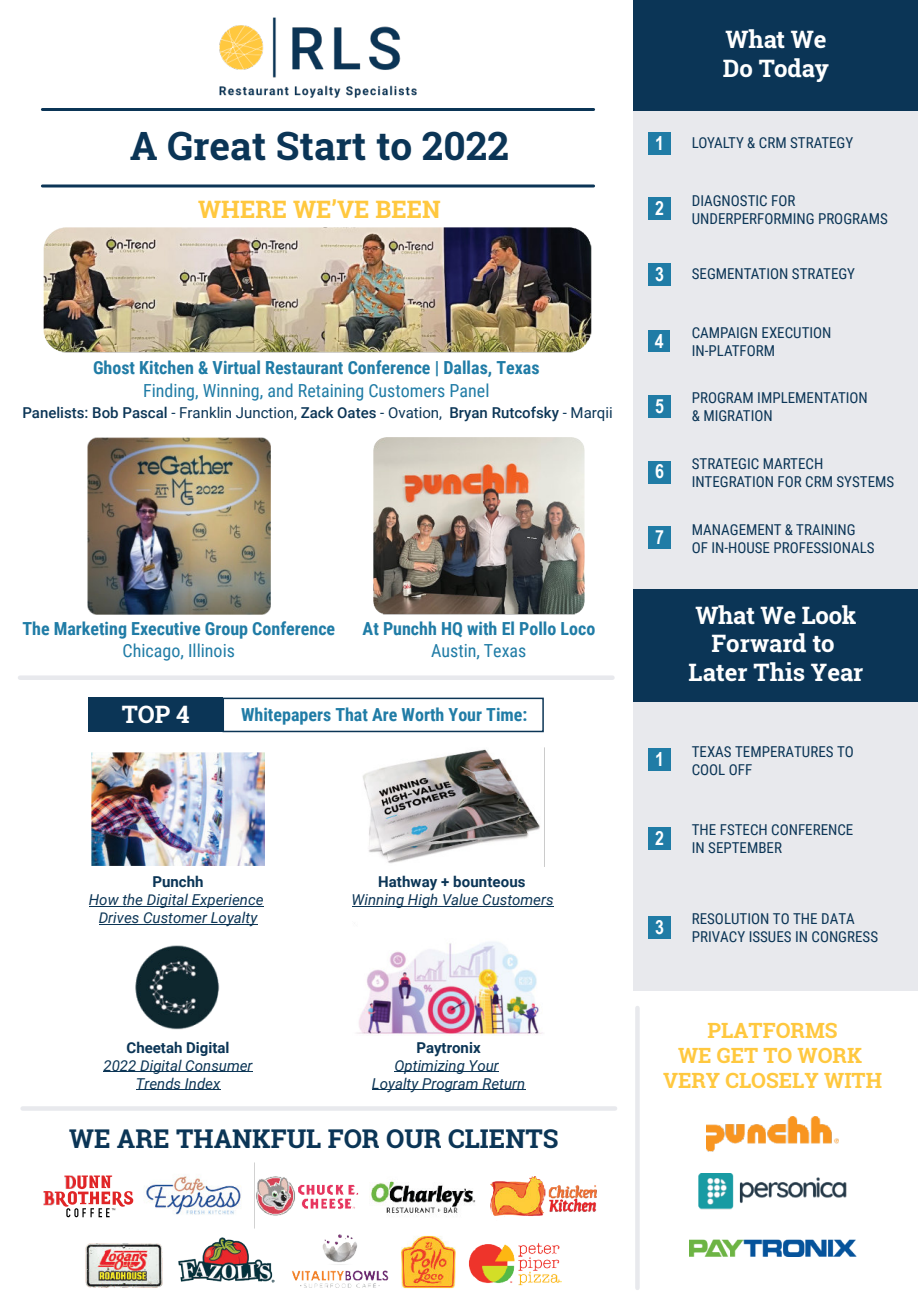
<style>
.page{position:relative;width:918px;height:1314px;background:#fff}
.page>*{position:absolute;margin:0;border:0;box-sizing:border-box;transform-origin:0 0}
.t1{font:700 39px "Roboto Slab";color:#0b3556}
.t2{font:700 25.8px "Roboto Slab";color:#0b3556}
.t3{font:700 24px/28.8px "Roboto Slab";color:#fff}
.t4{font:700 24px "Roboto Slab";color:#ffc83f}
.t5{font:700 21px/25.2px "Roboto Slab";color:#ffc83f;text-align:center}
.t6{font:700 19.5px "Arial Narrow";color:#fff}
.t7{font:700 18px "Roboto Condensed";color:#207ca6}
.t8{font:18px "Roboto Condensed";color:#207ca6}
.t9{font:15px/18px "Roboto Condensed";color:#0b3556}
.t10{font:italic 15px/18px "Roboto";color:#0c3555;text-align:center}
.t11{font:500 15px "Roboto";color:#0b3556}
.t12{font:700 15px "Roboto";color:#0b3556}
.s1{font-weight:400}
</style>
<div class="page">
<div style="left:634px;top:0;width:284px;height:991px;background:#e8e9ed"></div>
<div style="left:634px;top:0;width:284px;height:111px;background:#0b3556"></div>
<hr style="left:42px;top:108px;width:552px;height:3px;background:#0b3556">
<svg style="left:42px;top:184px;width:552px;height:4px;background:#476780"></svg>
<div style="left:634px;top:589px;width:284px;height:113px;background:#0b3556"></div>
<div style="left:648px;top:132px;width:23px;height:22px;background:#207ca6"></div>
<div style="left:648px;top:198px;width:23px;height:22px;background:#207ca6"></div>
<div style="left:648px;top:264px;width:23px;height:22px;background:#207ca6"></div>
<div style="left:648px;top:330px;width:22px;height:22px;background:#207ca6"></div>
<div style="left:648px;top:395px;width:23px;height:22px;background:#207ca6"></div>
<div style="left:648px;top:461px;width:23px;height:22px;background:#207ca6"></div>
<div style="left:648px;top:526px;width:23px;height:23px;background:#207ca6"></div>
<div style="left:648px;top:748px;width:23px;height:22px;background:#207ca6"></div>
<div style="left:648px;top:827px;width:23px;height:23px;background:#207ca6"></div>
<div style="left:648px;top:916px;width:23px;height:22px;background:#207ca6"></div>
<img style="left:698px;top:1173px;width:149px;height:36px">
<img style="left:689px;top:1239px;width:167px;height:18px">
<img style="left:707px;top:1117px;width:132px;height:34px">
<div style="left:635px;top:1008px;width:5px;height:280px;background:#e8e9ed"></div>
<div style="left:20px;top:675px;width:593px;height:5px;background:#e8e9ed"></div>
<div style="left:23px;top:1106px;width:592px;height:5px;background:#e8e9ed"></div>
<img style="left:133px;top:1162px;width:122px;height:66px">
<img style="left:292px;top:1234px;width:97px;height:54px">
<img style="left:490px;top:1176px;width:107px;height:40px">
<img style="left:402px;top:1236px;width:53px;height:52px">
<img style="left:468px;top:1243px;width:94px;height:43px">
<img style="left:369px;top:1180px;width:107px;height:35px">
<img style="left:256px;top:1176px;width:102px;height:40px">
<svg style="left:43px;top:1176px;width:90px;height:41px"></svg>
<img style="left:178px;top:1238px;width:96px;height:45px">
<img style="left:86px;top:1244px;width:76px;height:44px">
<img style="left:92px;top:752px;width:172px;height:113px">
<img style="left:357px;top:942px;width:186px;height:93px">
<div style="left:89px;top:698px;width:134px;height:34px;background:#0b3556"></div>
<div style="left:223px;top:698px;width:321px;height:34px;border:2px solid #0b3556"></div>
<hr style="left:89px;top:906px;width:175px;height:1px;background:#0c3555">
<hr style="left:99px;top:924px;width:158px;height:1px;background:#0c3555">
<hr style="left:395px;top:1072px;width:104px;height:1px;background:#0c3555">
<hr style="left:372px;top:1090px;width:153px;height:1px;background:#0c3555">
<hr style="left:352px;top:906px;width:202px;height:1px;background:#0c3555">
<hr style="left:103px;top:1072px;width:150px;height:1px;background:#0c3555">
<hr style="left:136px;top:1090px;width:84px;height:1px;background:#0c3555">
<img style="left:87px;top:437px;width:183px;height:178px">
<img style="left:373px;top:438px;width:212px;height:176px">
<img style="left:136px;top:946px;width:84px;height:84px">
<img style="left:43px;top:227px;width:548px;height:125px">
<img style="left:363px;top:747px;width:182px;height:120px">
<img style="left:219px;top:18px;width:198px;height:79px">
<h1 class="t1" style="left:130px;top:119px;width:381px">A Great Start to 2022</h1>
<h3 class="t4" style="left:198px;top:193px;width:244px">WHERE WE’VE BEEN</h3>
<p class="t7" style="left:93px;top:360px;width:448px">Ghost Kitchen &amp; Virtual Restaurant Conference | Dallas, Texas</p>
<p class="t8" style="left:143px;top:383px;width:348px">Finding, Winning, and Retaining Customers Panel</p>
<p class="t11" style="left:22px;top:407px;width:592px">Panelists: Bob Pascal <span class="s1">- Franklin Junction,</span> Zack Oates <span class="s1">- Ovation,</span> Bryan Rutcofsky <span class="s1">- Marqii</span></p>
<p class="t7" style="left:22px;top:622px;width:314px">The Marketing Executive Group Conference</p>
<p class="t8" style="left:123px;top:644px;width:114px">Chicago, Illinois</p>
<p class="t7" style="left:363px;top:622px;width:234px">At Punchh HQ with El Pollo Loco</p>
<p class="t8" style="left:431px;top:644px;width:97px">Austin, Texas</p>
<h3 class="t3" style="left:122px;top:699px;width:69px">TOP 4</h3>
<p class="t7" style="left:241px;top:707px;width:288px">Whitepapers That Are Worth Your Time:</p>
<p class="t12" style="left:152px;top:876px;width:53px">Punchh</p>
<p class="t10" style="left:89px;top:892px;width:176px">How the Digital Experience<br>Drives Customer Loyalty</p>
<p class="t12" style="left:127px;top:1041px;width:105px">Cheetah Digital</p>
<p class="t10" style="left:103px;top:1058px;width:151px">2022 Digital Consumer<br>Trends Index</p>
<p class="t12" style="left:378px;top:876px;width:149px">Hathway + bounteous</p>
<p class="t10" style="left:352px;top:892px;width:203px">Winning High Value Customers</p>
<p class="t12" style="left:416px;top:1041px;width:66px">Paytronix</p>
<p class="t10" style="left:372px;top:1058px;width:155px">Optimizing Your<br>Loyalty Program Return</p>
<h2 class="t2" style="left:69px;top:1121px;width:491px">WE ARE THANKFUL FOR OUR CLIENTS</h2>
<h3 class="t6" style="left:655px;top:136px;width:10px">1</h3>
<h3 class="t6" style="left:655px;top:201px;width:10px">2</h3>
<h3 class="t6" style="left:655px;top:267px;width:10px">3</h3>
<h3 class="t6" style="left:655px;top:334px;width:10px">4</h3>
<h3 class="t6" style="left:655px;top:399px;width:10px">5</h3>
<h3 class="t6" style="left:655px;top:464px;width:10px">6</h3>
<h3 class="t6" style="left:655px;top:530px;width:10px">7</h3>
<h3 class="t6" style="left:655px;top:751px;width:10px">1</h3>
<h3 class="t6" style="left:655px;top:831px;width:10px">2</h3>
<h3 class="t6" style="left:655px;top:919px;width:10px">3</h3>
<h3 class="t3" style="left:723px;top:24px;width:107px">What We<br>Do Today</h3>
<p class="t9" style="left:692px;top:135px;width:163px">LOYALTY &amp; CRM STRATEGY</p>
<p class="t9" style="left:692px;top:194px;width:198px">DIAGNOSTIC FOR<br>UNDERPERFORMING PROGRAMS</p>
<p class="t9" style="left:692px;top:267px;width:165px">SEGMENTATION STRATEGY</p>
<p class="t9" style="left:692px;top:325px;width:141px">CAMPAIGN EXECUTION<br>IN-PLATFORM</p>
<p class="t9" style="left:692px;top:390px;width:178px">PROGRAM IMPLEMENTATION &amp; MIGRATION</p>
<p class="t9" style="left:692px;top:456px;width:204px">STRATEGIC MARTECH<br>INTEGRATION FOR CRM SYSTEMS</p>
<p class="t9" style="left:692px;top:523px;width:184px">MANAGEMENT &amp; TRAINING<br>OF IN-HOUSE PROFESSIONALS</p>
<h3 class="t3" style="left:689px;top:600px;width:176px;text-align:center">What We Look<br>Forward to<br>Later This Year</h3>
<p class="t9" style="left:692px;top:744px;width:164px">TEXAS TEMPERATURES TO<br>COOL OFF</p>
<p class="t9" style="left:692px;top:822px;width:163px">THE FSTECH CONFERENCE<br>IN SEPTEMBER</p>
<p class="t9" style="left:692px;top:911px;width:188px">RESOLUTION TO THE DATA<br>PRIVACY ISSUES IN CONGRESS</p>
<h3 class="t5" style="left:663px;top:1017px;width:221px">PLATFORMS<br>WE GET TO WORK<br>VERY CLOSELY WITH</h3>
</div>
